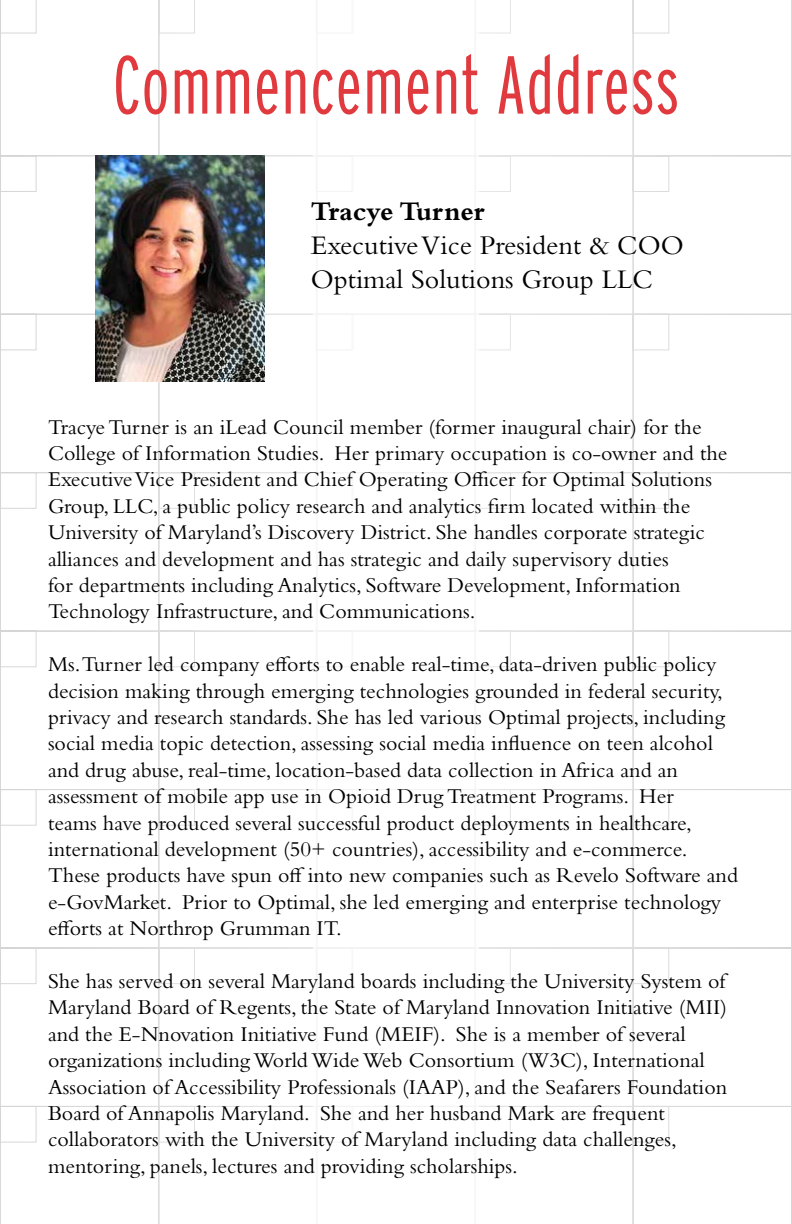
<style>
.page{position:relative;width:792px;height:1224px;background:#fff}
.page>*{position:absolute;margin:0;border:0;box-sizing:border-box;transform-origin:0 0}
.Cover_Title{font:300 82px "Interstate Compressed";letter-spacing:.01em;color:#e03a3e}
.Subtitle_2{font:28px "Bembo Std";color:#000}
.Subtitle_2-2{font:700 28px "Bembo Std";color:#000}
.t1{font:22px/26.4px "Bembo Std";color:#000}
</style>
<div class="page">
<img style="left:96px;top:155px;width:169px;height:226px">
<p class="Cover_Title" style="left:113px;top:39px;width:568px">Commencement Address</p>
<p class="Subtitle_2-2" style="left:311px;top:196px;width:176px">Tracye Turner</p>
<p class="Subtitle_2" style="left:311px;top:229px;width:374px">Executive Vice President &amp; COO</p>
<p class="Subtitle_2" style="left:311px;top:263px;width:344px">Optimal Solutions Group LLC</p>
<p class="t1" style="left:48px;top:413px;width:681px">Tracye Turner is an iLead Council member (former inaugural chair) for the College of Information Studies. Her primary occupation is co-owner and the Executive Vice President and Chief Operating Officer for Optimal Solutions Group, LLC, a public policy research and analytics firm located within the University of Maryland’s Discovery District. She handles corporate strategic alliances and development and has strategic and daily supervisory duties<br>for departments including Analytics, Software Development, Information Technology Infrastructure, and Communications.</p>
<p class="t1" style="left:48px;top:651px;width:692px">Ms.Turner led company efforts to enable real-time, data-driven public policy decision making through emerging technologies grounded in federal security, privacy and research standards. She has led various Optimal projects, including social media topic detection, assessing social media influence on teen alcohol and drug abuse, real-time, location-based data collection in Africa and an assessment of mobile app use in Opioid Drug Treatment Programs. Her<br>teams have produced several successful product deployments in healthcare, international development (50+ countries), accessibility and e-commerce.<br>These products have spun off into new companies such as Revelo Software and e-GovMarket. Prior to Optimal, she led emerging and enterprise technology efforts at Northrop Grumman IT.</p>
<p class="t1" style="left:48px;top:968px;width:681px">She has served on several Maryland boards including the University System of Maryland Board of Regents, the State of Maryland Innovation Initiative (MII) and the E-Nnovation Initiative Fund (MEIF). She is a member of several organizations including World Wide Web Consortium (W3C), International Association of Accessibility Professionals (IAAP), and the Seafarers Foundation Board of Annapolis Maryland. She and her husband Mark are frequent collaborators with the University of Maryland including data challenges, mentoring, panels, lectures and providing scholarships.</p>
</div>
